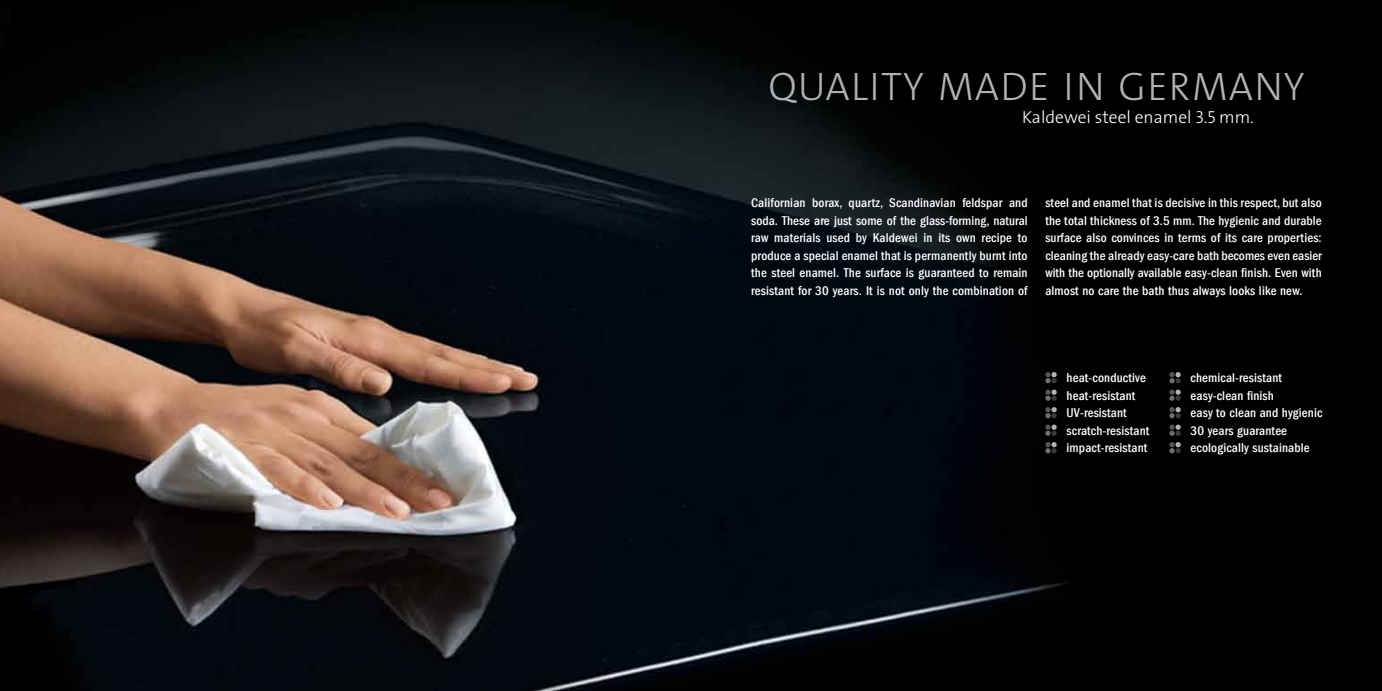
<style>
.page{position:relative;width:1382px;height:691px;background:#fff}
.page>*{position:absolute;margin:0;border:0;box-sizing:border-box;transform-origin:0 0}
.t1{font:40px "The Sans LP3 Lig";letter-spacing:.035em;color:#b1b2b3}
.t2{font:17.5px "The Sans LP3 Lig";color:#fff}
.t3{font:500 condensed 13.12px/17.5px "Franklin Gothic LT Com";letter-spacing:.01em;color:#fff;text-align:justify}
</style>
<div class="page">
<img style="left:0;top:0;width:1382px;height:691px">
<svg style="left:1169px;top:372px;width:12px;height:11px"></svg>
<svg style="left:1169px;top:390px;width:12px;height:11px"></svg>
<svg style="left:1169px;top:407px;width:12px;height:11px"></svg>
<svg style="left:1169px;top:425px;width:12px;height:11px"></svg>
<svg style="left:1169px;top:442px;width:12px;height:11px"></svg>
<svg style="left:1045px;top:372px;width:12px;height:11px"></svg>
<svg style="left:1045px;top:390px;width:12px;height:11px"></svg>
<svg style="left:1045px;top:407px;width:12px;height:11px"></svg>
<svg style="left:1045px;top:425px;width:12px;height:11px"></svg>
<svg style="left:1045px;top:442px;width:12px;height:11px"></svg>
<h1 class="t1" style="left:768px;top:61px;width:538px">QUALITY MADE IN GERMANY</h1>
<h2 class="t2" style="left:1022px;top:106px;width:233px">Kaldewei steel enamel 3.5 mm.</h2>
<p class="t3" style="left:751px;top:194px;width:278px">Californian borax, quartz, Scandinavian feldspar and soda. These are just some of the glass-forming, natural raw materials used by Kaldewei in its own recipe to produce a special enamel that is permanently burnt into the steel enamel. The surface is guaranteed to remain resistant for 30 years. It is not only the combination of</p>
<p class="t3" style="left:1045px;top:194px;width:278px">steel and enamel that is decisive in this respect, but also the total thickness of 3.5 mm. The hygienic and durable surface also convinces in terms of its care properties: cleaning the already easy-care bath becomes even easier with the optionally available easy-clean finish. Even with almost no care the bath thus always looks like new.</p>
<p class="t3" style="left:1067px;top:369px;width:84px;text-align:left">heat-conductive heat-resistant<br>UV-resistant scratch-resistant impact-resistant</p>
<p class="t3" style="left:1191px;top:369px;width:133px;text-align:left">chemical-resistant easy-clean finish<br>easy to clean and hygienic<br>30 years guarantee ecologically sustainable</p>
</div>
